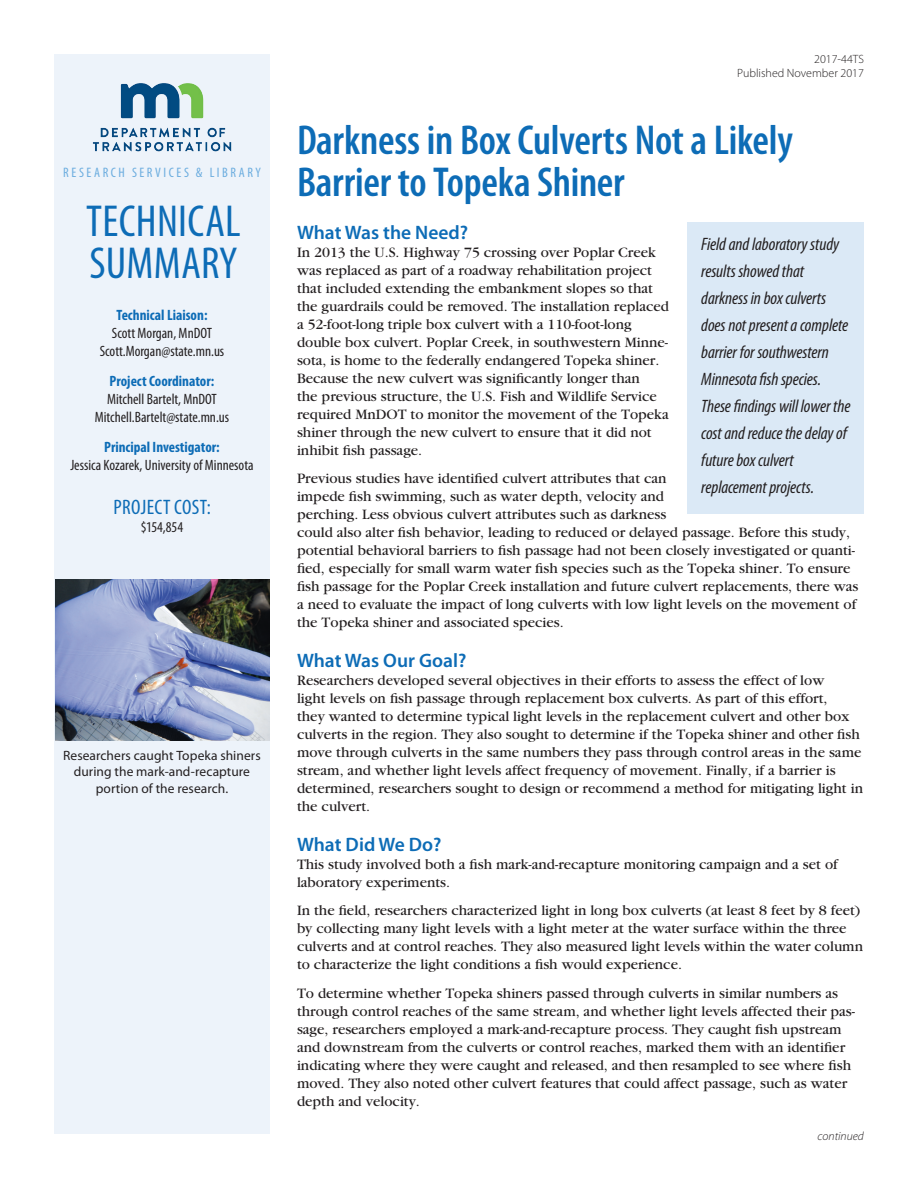
<style>
.page{position:relative;width:918px;height:1188px;background:#fff}
.page>*{position:absolute;margin:0;border:0;box-sizing:border-box;transform-origin:0 0}
.t1{font:condensed 45px "Myriad Pro";letter-spacing:.005em;color:#0d6cb6}
.t2{font:600 condensed 42px/42px "Myriad Pro";letter-spacing:-.005em;color:#0d6cb6}
.Project_Cost__blue{font:condensed 21px "Myriad Pro";letter-spacing:.02em;color:#0d6cb6}
.Subhead{font:600 19.5px "Myriad Pro";color:#0d6cb6}
.Quote_Blue_Ital{font:italic condensed 18px/27px "Myriad Pro";letter-spacing:-.005em;color:#231f20}
.Bullet_points_-_last{font:15px/18px "Garamond";color:#231f20}
.Sidebar_page_1_name{font:condensed 15px "Myriad Pro";color:#231f20}
.Sidebar_page_1_blue{font:700 condensed 15px "Myriad Pro";color:#0d6cb6}
.t3{font:condensed 13.8px "Myriad Pro";letter-spacing:.185em;color:#6caddf}
.Caption_centered{font:13.5px/16.2px "Myriad Pro";letter-spacing:.005em;color:#231f20;text-align:center}
.Upper_right_page_1_t{font:300 12px/13.5px "Myriad Pro";color:#231f20;text-align:right}
.t4{font:italic 300 12px "Myriad Pro";color:#231f20}
</style>
<div class="page">
<div style="left:54px;top:54px;width:216px;height:1080px;background:#edf3fa"></div>
<img style="left:56px;top:580px;width:214px;height:161px">
<div style="left:688px;top:223px;width:176px;height:291px;background:#dbe9f6"></div>
<img style="left:92px;top:83px;width:140px;height:69px">
<p class="t3" style="left:63px;top:164px;width:199px">RESEARCH SERVICES &amp; LIBRARY</p>
<p class="t1" style="left:86px;top:194px;width:156px">TECHNICAL</p>
<p class="t1" style="left:90px;top:236px;width:149px">SUMMARY</p>
<p class="Sidebar_page_1_blue" style="left:117px;top:306px;width:92px">Technical Liaison:</p>
<p class="Sidebar_page_1_name" style="left:112px;top:324px;width:102px">Scott Morgan, MnDOT</p>
<p class="Sidebar_page_1_name" style="left:100px;top:342px;width:126px">Scott.Morgan@state.mn.us</p>
<p class="Sidebar_page_1_blue" style="left:110px;top:372px;width:106px">Project Coordinator:</p>
<p class="Sidebar_page_1_name" style="left:107px;top:390px;width:111px">Mitchell Bartelt, MnDOT</p>
<p class="Sidebar_page_1_name" style="left:95px;top:408px;width:136px">Mitchell.Bartelt@state.mn.us</p>
<p class="Sidebar_page_1_blue" style="left:104px;top:438px;width:117px">Principal Investigator:</p>
<p class="Sidebar_page_1_name" style="left:70px;top:456px;width:185px">Jessica Kozarek, University of Minnesota</p>
<p class="Project_Cost__blue" style="left:113px;top:494px;width:99px">PROJECT COST:</p>
<p class="Sidebar_page_1_name" style="left:141px;top:518px;width:44px">$154,854</p>
<p class="Caption_centered" style="left:63px;top:747px;width:199px">Researchers caught Topeka shiners during the mark-and-recapture portion of the research.</p>
<p class="Upper_right_page_1_t" style="left:737px;top:52px;width:128px">2017-44TS<br>Published November 2017</p>
<p class="t2" style="left:297px;top:120px;width:498px">Darkness in Box Culverts Not a Likely<br>Barrier to Topeka Shiner</p>
<p class="Subhead" style="left:297px;top:220px;width:173px">What Was the Need?</p>
<p class="Bullet_points_-_last" style="left:297px;top:243px;width:374px">In 2013 the U.S. Highway 75 crossing over Poplar Creek was replaced as part of a roadway rehabilitation project that included extending the embankment slopes so that the guardrails could be removed. The installation replaced a 52-foot-long triple box culvert with a 110-foot-long double box culvert. Poplar Creek, in southwestern Minne&shy;sota, is home to the federally endangered Topeka shiner.<br>Because the new culvert was significantly longer than<br>the previous structure, the U.S. Fish and Wildlife Service required MnDOT to monitor the movement of the Topeka shiner through the new culvert to ensure that it did not inhibit fish passage.</p>
<p class="Bullet_points_-_last" style="left:297px;top:470px;width:563px">Previous studies have identified culvert attributes that can<br>impede fish swimming, such as water depth, velocity and<br>perching. Less obvious culvert attributes such as darkness<br>could also alter fish behavior, leading to reduced or delayed passage. Before this study, potential behavioral barriers to fish passage had not been closely investigated or quanti&shy;fied, especially for small warm water fish species such as the Topeka shiner. To ensure fish passage for the Poplar Creek installation and future culvert replacements, there was a need to evaluate the impact of long culverts with low light levels on the movement of the Topeka shiner and associated species.</p>
<p class="Subhead" style="left:297px;top:648px;width:171px">What Was Our Goal?</p>
<p class="Bullet_points_-_last" style="left:297px;top:672px;width:568px">Researchers developed several objectives in their efforts to assess the effect of low<br>light levels on fish passage through replacement box culverts. As part of this effort,<br>they wanted to determine typical light levels in the replacement culvert and other box culverts in the region. They also sought to determine if the Topeka shiner and other fish move through culverts in the same numbers they pass through control areas in the same stream, and whether light levels affect frequency of movement. Finally, if a barrier is determined, researchers sought to design or recommend a method for mitigating light in the culvert.</p>
<p class="Subhead" style="left:297px;top:832px;width:146px">What Did We Do?</p>
<p class="Bullet_points_-_last" style="left:297px;top:855px;width:542px">This study involved both a fish mark-and-recapture monitoring campaign and a set of laboratory experiments.</p>
<p class="Bullet_points_-_last" style="left:297px;top:902px;width:568px">In the field, researchers characterized light in long box culverts (at least 8 feet by 8 feet) by collecting many light levels with a light meter at the water surface within the three culverts and at control reaches. They also measured light levels within the water column to characterize the light conditions a fish would experience.</p>
<p class="Bullet_points_-_last" style="left:297px;top:985px;width:560px">To determine whether Topeka shiners passed through culverts in similar numbers as through control reaches of the same stream, and whether light levels affected their pas&shy;sage, researchers employed a mark-and-recapture process. They caught fish upstream and downstream from the culverts or control reaches, marked them with an identifier indicating where they were caught and released, and then resampled to see where fish moved. They also noted other culvert features that could affect passage, such as water depth and velocity.</p>
<p class="Quote_Blue_Ital" style="left:701px;top:230px;width:151px">Field and laboratory study results showed that darkness in box culverts does not present a complete barrier for southwestern<br>Minnesota fish species.<br>These findings will lower the cost and reduce the delay of future box culvert replacement projects.</p>
<p class="t4" style="left:818px;top:1129px;width:48px">continued</p>
</div>
